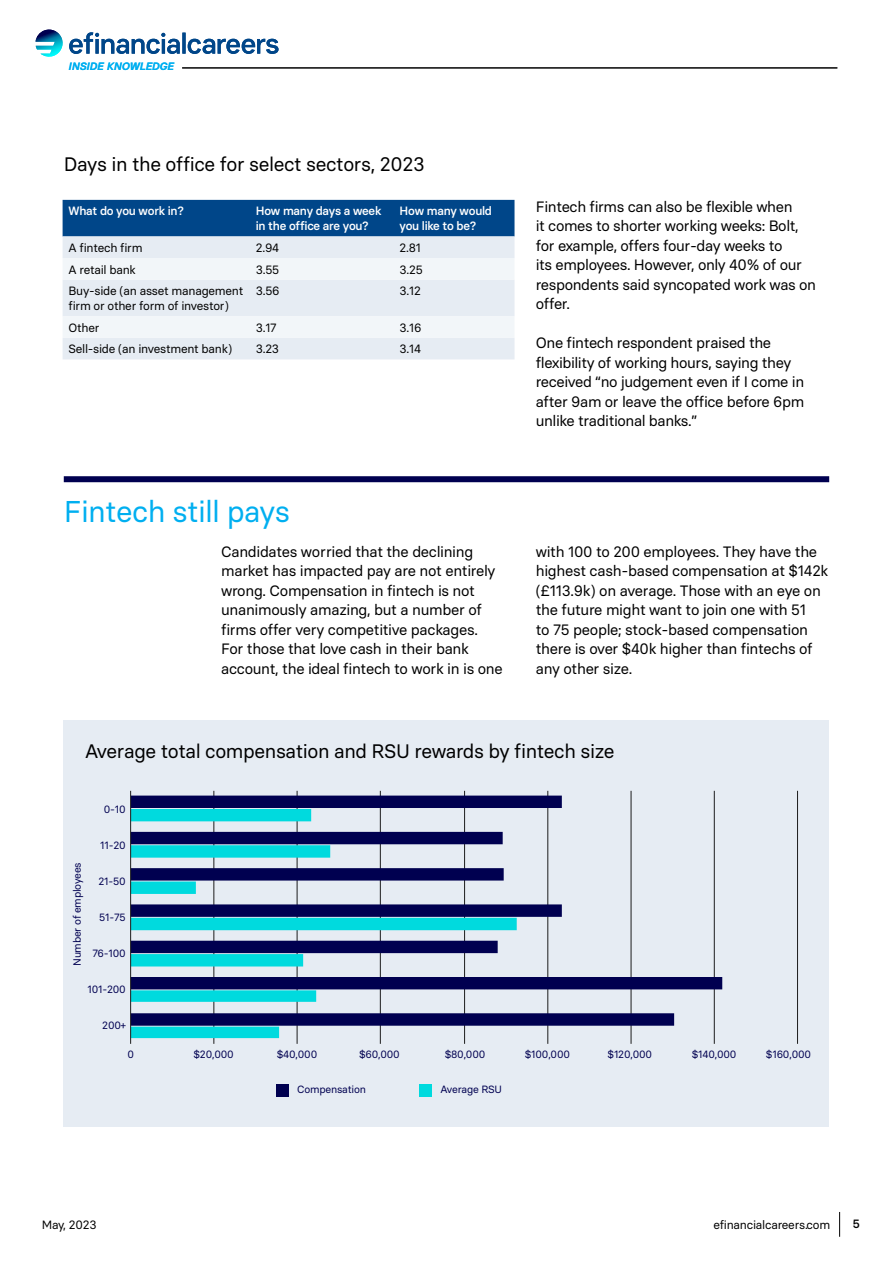
<style>
.page{position:relative;width:893px;height:1263px;background:#fff}
.page>*{position:absolute;margin:0;border:0;box-sizing:border-box;transform-origin:0 0}
.t1{font:30px "Basier Square";letter-spacing:-.02em;color:#00aff0}
.t2{font:19.5px "Basier Square";letter-spacing:-.02em;color:#000}
.t3{font:15px/19.5px "Basier Square";letter-spacing:-.02em;color:#000}
.t4{font:12px/15px "Basier Square";letter-spacing:-.02em;color:#000}
.t5{font:500 12px/15px "Basier Square";letter-spacing:-.02em;color:#fff}
.t6{font:500 12px "Basier Square";color:#000}
.t7{font:italic 500 10.65px "Basier Square";color:#00aff0}
.t8{font:10.5px "Basier Square";letter-spacing:-.02em;color:#000050}
</style>
<div class="page">
<svg style="left:839px;top:1212px;width:1px;height:25px"></svg>
<hr style="left:182px;top:68px;width:655px;height:1px;background:#000">
<svg style="left:36px;top:29px;width:243px;height:28px"></svg>
<div style="left:63px;top:200px;width:451px;height:36px;background:#004689"></div>
<div style="left:63px;top:236px;width:451px;height:123px;background:#e6ecf3"></div>
<svg style="left:63px;top:258px;width:451px;height:80px"></svg>
<div style="left:64px;top:720px;width:765px;height:406px;background:#e6ecf3"></div>
<hr style="left:797px;top:791px;width:1px;height:253px;background:#1c1c1c">
<hr style="left:714px;top:791px;width:1px;height:253px;background:#1c1c1c">
<hr style="left:631px;top:791px;width:1px;height:253px;background:#1c1c1c">
<hr style="left:548px;top:791px;width:1px;height:253px;background:#1c1c1c">
<hr style="left:464px;top:791px;width:1px;height:253px;background:#1c1c1c">
<hr style="left:380px;top:791px;width:1px;height:253px;background:#1c1c1c">
<hr style="left:297px;top:791px;width:1px;height:253px;background:#1c1c1c">
<hr style="left:214px;top:791px;width:1px;height:253px;background:#1c1c1c">
<svg style="left:131px;top:795px;width:591px;height:231px"></svg>
<svg style="left:131px;top:809px;width:386px;height:229px"></svg>
<hr style="left:130px;top:791px;width:1px;height:253px;background:#1c1c1c">
<div style="left:420px;top:1084px;width:12px;height:13px;background:#00dade"></div>
<div style="left:276px;top:1084px;width:13px;height:13px;background:#000050"></div>
<div style="left:64px;top:476px;width:765px;height:6px;background:#000050"></div>
<p class="t7" style="left:68px;top:60px;width:107px">INSIDE KNOWLEDGE</p>
<h2 class="t2" style="left:64px;top:152px;width:363px">Days in the office for select sectors, 2023</h2>
<p class="t5" style="left:69px;top:204px;width:117px">What do you work in?</p>
<p class="t5" style="left:256px;top:204px;width:127px">How many days a week in the office are you?</p>
<p class="t5" style="left:400px;top:204px;width:94px">How many would you like to be?</p>
<p class="t4" style="left:69px;top:240px;width:76px">A fintech firm</p>
<p class="t4" style="left:256px;top:240px;width:25px">2.94</p>
<p class="t4" style="left:400px;top:240px;width:23px">2.81</p>
<p class="t4" style="left:69px;top:262px;width:69px">A retail bank</p>
<p class="t4" style="left:256px;top:262px;width:25px">3.55</p>
<p class="t4" style="left:400px;top:262px;width:25px">3.25</p>
<p class="t4" style="left:69px;top:283px;width:176px">Buy-side (an asset management firm or other form of investor)</p>
<p class="t4" style="left:256px;top:283px;width:25px">3.56</p>
<p class="t4" style="left:400px;top:283px;width:23px">3.12</p>
<p class="t4" style="left:69px;top:320px;width:32px">Other</p>
<p class="t4" style="left:256px;top:320px;width:22px">3.17</p>
<p class="t4" style="left:400px;top:320px;width:23px">3.16</p>
<p class="t4" style="left:69px;top:342px;width:165px">Sell-side (an investment bank)</p>
<p class="t4" style="left:256px;top:342px;width:25px">3.23</p>
<p class="t4" style="left:399px;top:342px;width:23px">3.14</p>
<p class="t3" style="left:536px;top:197px;width:282px">Fintech firms can also be flexible when<br>it comes to shorter working weeks: Bolt, for example, offers four-day weeks to<br>its employees. However, only 40% of our respondents said syncopated work was on offer.</p>
<p class="t3" style="left:536px;top:333px;width:270px">One fintech respondent praised the flexibility of working hours, saying they received “no judgement even if I come in after 9am or leave the office before 6pm unlike traditional banks.”</p>
<h1 class="t1" style="left:64px;top:493px;width:228px">Fintech still pays</h1>
<p class="t3" style="left:221px;top:542px;width:283px">Candidates worried that the declining market has impacted pay are not entirely wrong. Compensation in fintech is not unanimously amazing, but a number of firms offer very competitive packages.<br>For those that love cash in their bank account, the ideal fintech to work in is one</p>
<p class="t3" style="left:536px;top:542px;width:294px">with 100 to 200 employees. They have the highest cash-based compensation at $142k (£113.9k) on average. Those with an eye on the future might want to join one with 51<br>to 75 people; stock-based compensation there is over $40k higher than fintechs of any other size.</p>
<h2 class="t2" style="left:85px;top:739px;width:531px">Average total compensation and RSU rewards by fintech size</h2>
<p class="t8" style="left:104px;top:803px;width:23px">0-10</p>
<p class="t8" style="left:100px;top:839px;width:27px">11-20</p>
<p class="t8" style="left:98px;top:875px;width:29px">21-50</p>
<p class="t8" style="left:99px;top:911px;width:28px">51-75</p>
<p class="t8" style="left:92px;top:947px;width:35px">76-100</p>
<p class="t8" style="left:87px;top:983px;width:40px">101-200</p>
<p class="t8" style="left:102px;top:1019px;width:25px">200+</p>
<p class="t8" style="left:70px;top:966px;width:105px;rotate:-90deg">Number of employees</p>
<p class="t8" style="left:127px;top:1047px;width:8px">0</p>
<p class="t8" style="left:194px;top:1047px;width:42px">$20,000</p>
<p class="t8" style="left:277px;top:1047px;width:42px">$40,000</p>
<p class="t8" style="left:359px;top:1047px;width:42px">$60,000</p>
<p class="t8" style="left:445px;top:1047px;width:42px">$80,000</p>
<p class="t8" style="left:525px;top:1047px;width:47px">$100,000</p>
<p class="t8" style="left:608px;top:1047px;width:46px">$120,000</p>
<p class="t8" style="left:692px;top:1047px;width:46px">$140,000</p>
<p class="t8" style="left:766px;top:1047px;width:47px">$160,000</p>
<p class="t8" style="left:297px;top:1083px;width:70px">Compensation</p>
<p class="t8" style="left:441px;top:1083px;width:63px">Average RSU</p>
<p class="t4" style="left:42px;top:1217px;width:56px">May, 2023</p>
<p class="t4" style="left:713px;top:1217px;width:118px">efinancialcareers.com</p>
<p class="t6" style="left:853px;top:1216px;width:9px">5</p>
</div>
